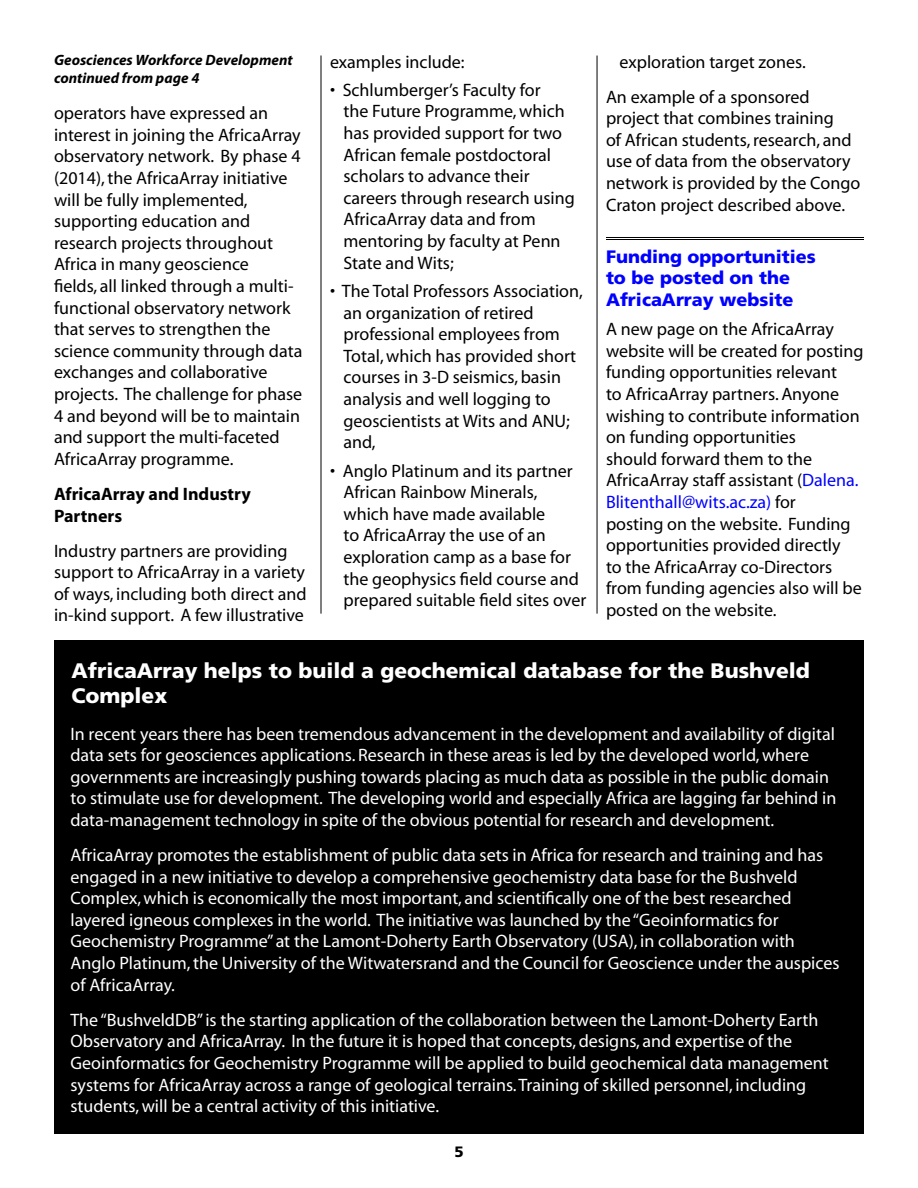
<style>
.page{position:relative;width:918px;height:1188px;background:#fff}
.page>*{position:absolute;margin:0;border:0;box-sizing:border-box;transform-origin:0 0}
.t1{font:900 21px/25.2px "Frutiger LT Std";color:#fff}
.t2{font:18px/21.6px "Myriad";color:#000}
.t3{font:18px/21.6px "Myriad";color:#fff}
.t4{font:900 18px/21.6px "Frutiger LT Std";color:#00f}
.t5{font:700 18px/21.6px "Myriad";color:#000}
.t6{font:italic 700 15px "Myriad Pro";color:#000}
.t7{font:900 15px "Frutiger LT Std";color:#000}
.s1{color:#00f}
</style>
<div class="page">
<div style="left:54px;top:640px;width:810px;height:494px;background:#000"></div>
<hr style="left:321px;top:56px;width:1px;height:558px;background:#000">
<hr style="left:597px;top:56px;width:1px;height:558px;background:#000">
<hr style="left:606px;top:237px;width:258px;height:1px;background:#000">
<hr style="left:606px;top:239px;width:258px;height:1px;background:#000">
<p class="t6" style="left:54px;top:52px;width:240px">Geosciences Workforce Development</p>
<p class="t6" style="left:54px;top:70px;width:147px">continued from page 4</p>
<p class="t2" style="left:54px;top:103px;width:250px">operators have expressed an interest in joining the AfricaArray observatory network. By phase 4 (2014), the AfricaArray initiative will be fully implemented, supporting education and research projects throughout<br>Africa in many geoscience<br>fields, all linked through a multi&shy;functional observatory network that serves to strengthen the science community through data exchanges and collaborative projects. The challenge for phase<br>4 and beyond will be to maintain and support the multi-faceted<br>AfricaArray programme.</p>
<p class="t5" style="left:54px;top:484px;width:198px">AfricaArray and Industry<br>Partners</p>
<p class="t2" style="left:54px;top:541px;width:254px">Industry partners are providing support to AfricaArray in a variety of ways, including both direct and in-kind support. A few illustrative</p>
<p class="t2" style="left:330px;top:51px;width:136px">examples include:</p>
<p class="t2" style="left:344px;top:80px;width:233px;text-indent:-14px">• Schlumberger’s Faculty for<br>the Future Programme, which has provided support for two<br>African female postdoctoral scholars to advance their careers through research using<br>AfricaArray data and from mentoring by faculty at Penn<br>State and Wits;</p>
<p class="t2" style="left:344px;top:281px;width:241px;text-indent:-14px">• The Total Professors Association, an organization of retired professional employees from<br>Total, which has provided short courses in 3-D seismics, basin analysis and well logging to geoscientists at Wits and ANU; and,</p>
<p class="t2" style="left:344px;top:461px;width:244px;text-indent:-14px">• Anglo Platinum and its partner<br>African Rainbow Minerals, which have made available<br>to AfricaArray the use of an exploration camp as a base for the geophysics field course and prepared suitable field sites over</p>
<p class="t2" style="left:620px;top:51px;width:188px">exploration target zones.</p>
<p class="t2" style="left:606px;top:87px;width:256px">An example of a sponsored project that combines training<br>of African students, research, and use of data from the observatory network is provided by the Congo<br>Craton project described above.</p>
<p class="t4" style="left:606px;top:245px;width:211px">Funding opportunities to be posted on the<br>AfricaArray website</p>
<p class="t2" style="left:606px;top:319px;width:259px">A new page on the AfricaArray website will be created for posting funding opportunities relevant<br>to AfricaArray partners. Anyone wishing to contribute information on funding opportunities<br>should forward them to the<br>AfricaArray staff assistant (<span class="s1">Dalena.<br>Blitenthall@wits.ac.za)</span> for<br>posting on the website. Funding opportunities provided directly<br>to the AfricaArray co-Directors from funding agencies also will be posted on the website.</p>
<p class="t1" style="left:72px;top:658px;width:740px">AfricaArray helps to build a geochemical database for the Bushveld<br>Complex</p>
<p class="t3" style="left:70px;top:723px;width:767px">In recent years there has been tremendous advancement in the development and availability of digital data sets for geosciences applications. Research in these areas is led by the developed world, where governments are increasingly pushing towards placing as much data as possible in the public domain to stimulate use for development. The developing world and especially Africa are lagging far behind in data-management technology in spite of the obvious potential for research and development.</p>
<p class="t3" style="left:70px;top:845px;width:771px">AfricaArray promotes the establishment of public data sets in Africa for research and training and has engaged in a new initiative to develop a comprehensive geochemistry data base for the Bushveld Complex, which is economically the most important, and scientifically one of the best researched layered igneous complexes in the world. The initiative was launched by the “Geoinformatics for Geochemistry Programme” at the Lamont-Doherty Earth Observatory (USA), in collaboration with Anglo Platinum, the University of the Witwatersrand and the Council for Geoscience under the auspices of AfricaArray.</p>
<p class="t3" style="left:70px;top:1010px;width:760px">The “BushveldDB” is the starting application of the collaboration between the Lamont-Doherty Earth Observatory and AfricaArray. In the future it is hoped that concepts, designs, and expertise of the Geoinformatics for Geochemistry Programme will be applied to build geochemical data management systems for AfricaArray across a range of geological terrains. Training of skilled personnel, including students, will be a central activity of this initiative.</p>
<p class="t7" style="left:454px;top:1143px;width:11px">5</p>
</div>
